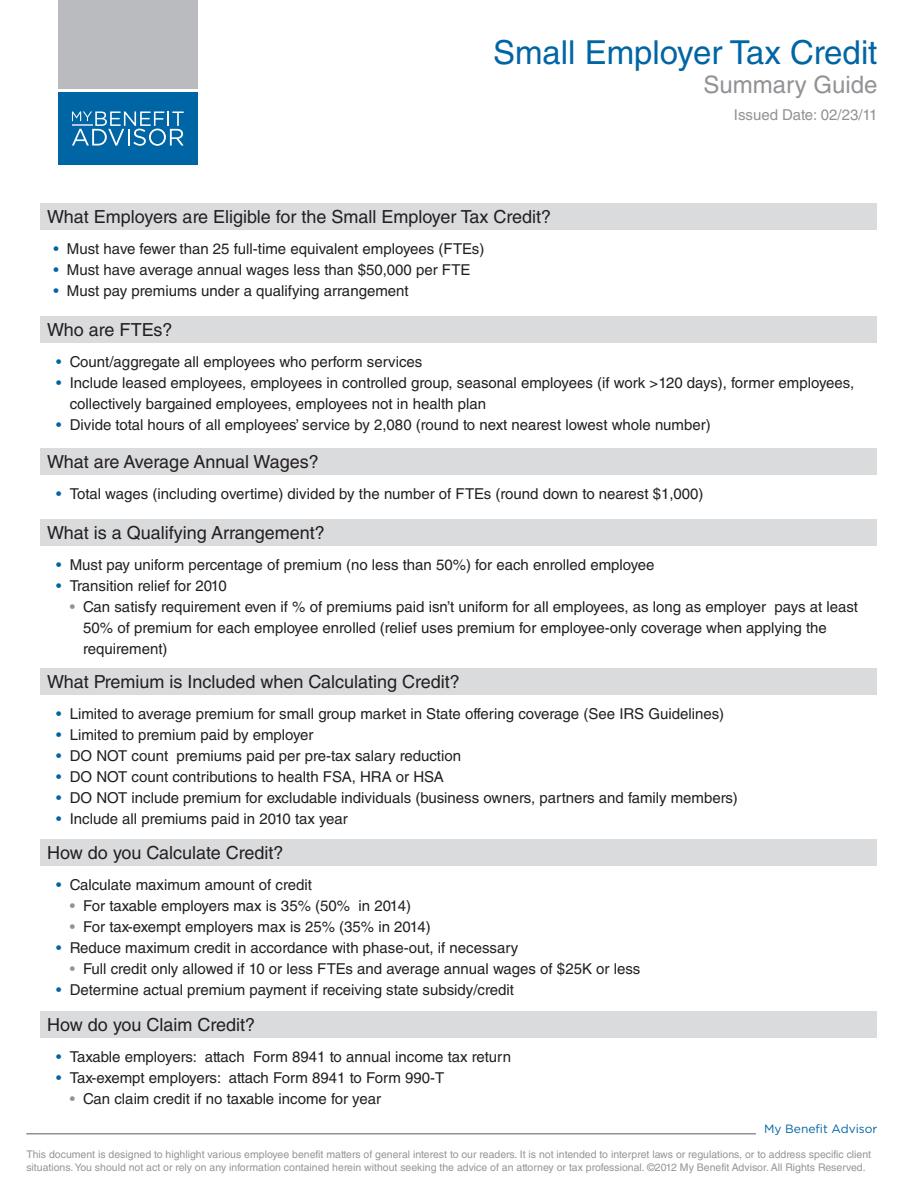
<style>
.page{position:relative;width:918px;height:1188px;background:#fff}
.page>*{position:absolute;margin:0;border:0;box-sizing:border-box;transform-origin:0 0}
.t1{font:33px "Helvetica LT Std";color:#0065a4}
.t2{font:24px "Helvetica LT Std";color:#919295}
.Tan_Box_Title{font:18px "Helvetica LT Std";color:#231f20}
.t3{font:15px/21px "Helvetica LT Std";color:#231f20}
.t4{font:15px "Helvetica LT Std";color:#919295}
.t5{font:12px "Gotham HTF";color:#0065a4}
.t6{font:10.5px/12.6px "Helvetica LT Std";color:#939598}
.s1{color:#0065a4}
.s2{color:#919295}
.s3{color:#939598}
</style>
<div class="page">
<hr style="left:26px;top:1133px;width:730px;height:2px;background:#919295">
<div style="left:40px;top:203px;width:838px;height:26px;background:#dadbdd"></div>
<div style="left:40px;top:316px;width:838px;height:26px;background:#dadbdd"></div>
<div style="left:40px;top:448px;width:838px;height:27px;background:#dadbdd"></div>
<div style="left:40px;top:519px;width:838px;height:27px;background:#dadbdd"></div>
<div style="left:40px;top:668px;width:838px;height:27px;background:#dadbdd"></div>
<div style="left:40px;top:840px;width:838px;height:26px;background:#dadbdd"></div>
<div style="left:40px;top:1011px;width:838px;height:27px;background:#dadbdd"></div>
<div style="left:58px;top:92px;width:139px;height:73px;background:#0065a4"></div>
<svg style="left:72px;top:111px;width:112px;height:35px"></svg>
<hr style="left:72px;top:124px;width:20px;height:2px;background:#b2c7e2">
<div style="left:58px;top:0;width:139px;height:89px;background:#babbbe"></div>
<p class="t1" style="left:493px;top:33px;width:386px">Small Employer Tax Credit</p>
<p class="t2" style="left:703px;top:71px;width:176px">Summary Guide</p>
<p class="t4" style="left:734px;top:106px;width:145px">Issued Date: 02/23/11</p>
<p class="Tan_Box_Title" style="left:47px;top:206px;width:505px">What Employers are Eligible for the Small Employer Tax Credit?</p>
<p class="t3" style="left:53px;top:238px;width:432px"><span class="s1">•</span> Must have fewer than 25 full-time equivalent employees (FTEs)</p>
<p class="t3" style="left:53px;top:259px;width:419px"><span class="s1">•</span> Must have average annual wages less than $50,000 per FTE</p>
<p class="t3" style="left:53px;top:280px;width:357px"><span class="s1">•</span> Must pay premiums under a qualifying arrangement</p>
<p class="Tan_Box_Title" style="left:47px;top:319px;width:127px">Who are FTEs?</p>
<p class="t3" style="left:56px;top:351px;width:368px"><span class="s1">•</span> Count/aggregate all employees who perform services</p>
<p class="t3" style="left:70px;top:372px;width:786px;text-indent:-14px"><span class="s1">•</span> Include leased employees, employees in controlled group, seasonal employees (if work &gt;120 days), former employees, collectively bargained employees, employees not in health plan</p>
<p class="t3" style="left:56px;top:414px;width:656px"><span class="s1">•</span> Divide total hours of all employees’ service by 2,080 (round to next nearest lowest whole number)</p>
<p class="Tan_Box_Title" style="left:47px;top:451px;width:273px">What are Average Annual Wages?</p>
<p class="t3" style="left:56px;top:483px;width:649px"><span class="s1">•</span> Total wages (including overtime) divided by the number of FTEs (round down to nearest $1,000)</p>
<p class="Tan_Box_Title" style="left:47px;top:522px;width:279px">What is a Qualifying Arrangement?</p>
<p class="t3" style="left:56px;top:554px;width:600px"><span class="s1">•</span> Must pay uniform percentage of premium (no less than 50%) for each enrolled employee</p>
<p class="t3" style="left:56px;top:575px;width:172px"><span class="s1">•</span> Transition relief for 2010</p>
<p class="t3" style="left:83px;top:596px;width:776px;text-indent:-14px"><span class="s2">•</span> Can satisfy requirement even if % of premiums paid isn’t uniform for all employees, as long as employer pays at least<br>50% of premium for each employee enrolled (relief uses premium for employee-only coverage when applying the requirement)</p>
<p class="Tan_Box_Title" style="left:47px;top:671px;width:414px">What Premium is Included when Calculating Credit?</p>
<p class="t3" style="left:56px;top:703px;width:670px"><span class="s1">•</span> Limited to average premium for small group market in State offering coverage (See IRS Guidelines)</p>
<p class="t3" style="left:56px;top:724px;width:259px"><span class="s1">•</span> Limited to premium paid by employer</p>
<p class="t3" style="left:56px;top:745px;width:406px"><span class="s1">•</span> DO NOT count premiums paid per pre-tax salary reduction</p>
<p class="t3" style="left:56px;top:766px;width:389px"><span class="s1">•</span> DO NOT count contributions to health FSA, HRA or HSA</p>
<p class="t3" style="left:56px;top:787px;width:683px"><span class="s1">•</span> DO NOT include premium for excludable individuals (business owners, partners and family members)</p>
<p class="t3" style="left:56px;top:808px;width:293px"><span class="s1">•</span> Include all premiums paid in 2010 tax year</p>
<p class="Tan_Box_Title" style="left:47px;top:843px;width:238px">How do you Calculate Credit?</p>
<p class="t3" style="left:56px;top:875px;width:257px"><span class="s1">•</span> Calculate maximum amount of credit</p>
<p class="t3" style="left:70px;top:896px;width:343px"><span class="s2">•</span> For taxable employers max is 35% (50% in 2014)</p>
<p class="t3" style="left:70px;top:917px;width:363px"><span class="s2">•</span> For tax-exempt employers max is 25% (35% in 2014)</p>
<p class="t3" style="left:56px;top:938px;width:464px"><span class="s1">•</span> Reduce maximum credit in accordance with phase-out, if necessary</p>
<p class="t3" style="left:70px;top:959px;width:572px"><span class="s3">•</span> Full credit only allowed if 10 or less FTEs and average annual wages of $25K or less</p>
<p class="t3" style="left:56px;top:980px;width:459px"><span class="s1">•</span> Determine actual premium payment if receiving state subsidy/credit</p>
<p class="Tan_Box_Title" style="left:47px;top:1014px;width:210px">How do you Claim Credit?</p>
<p class="t3" style="left:56px;top:1046px;width:456px"><span class="s1">•</span> Taxable employers: attach Form 8941 to annual income tax return</p>
<p class="t3" style="left:56px;top:1067px;width:390px"><span class="s1">•</span> Tax-exempt employers: attach Form 8941 to Form 990-T</p>
<p class="t3" style="left:70px;top:1088px;width:313px"><span class="s2">•</span> Can claim credit if no taxable income for year</p>
<p class="t5" style="left:764px;top:1122px;width:115px">My Benefit Advisor</p>
<p class="t6" style="left:26px;top:1148px;width:846px">This document is designed to highlight various employee benefit matters of general interest to our readers. It is not intended to interpret laws or regulations, or to address specific client situations. You should not act or rely on any information contained herein without seeking the advice of an attorney or tax professional. ©2012 My Benefit Advisor. All Rights Reserved.</p>
</div>
